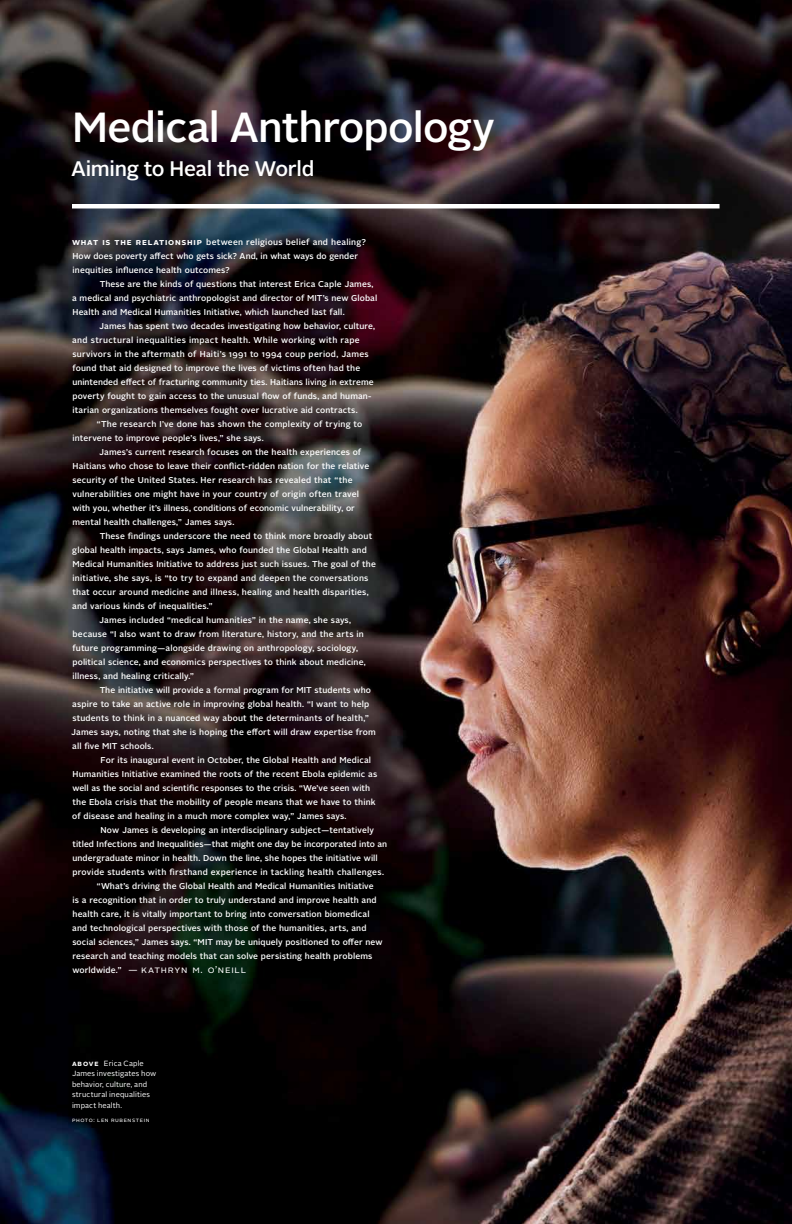
<style>
.page{position:relative;width:792px;height:1224px;background:#fff}
.page>*{position:absolute;margin:0;border:0;box-sizing:border-box;transform-origin:0 0}
.t1{font:500 42px "Alright Sans";letter-spacing:-.02em;color:#fff}
.t2{font:500 21px "Alright Sans";letter-spacing:-.015em;color:#fff}
.t3{font:10px "Alright Sans";letter-spacing:.08em;color:#fff}
.t4{font:500 8.5px/14px "Alright Sans";letter-spacing:.015em;color:#fff}
.t5{font:500 8.5px "Alright Sans";letter-spacing:.035em;color:#fff}
.t6{font:7.5px/10.5px "Alright Sans";letter-spacing:.015em;color:#fff}
.t7{font:6px "Alright Sans";letter-spacing:.095em;color:#fff}
.s1{font-weight:700;font-size:8.8px}
.s2{font-weight:500;font-size:8.5px}
.s3{font-weight:700}
</style>
<div class="page">
<img style="left:0;top:0;width:792px;height:1224px">
<hr style="left:72px;top:204px;width:648px;height:4px;background:#fff">
<h1 class="t1" style="left:72px;top:98px;width:424px">Medical Anthropology</h1>
<h2 class="t2" style="left:71px;top:154px;width:245px">Aiming to Heal the World</h2>
<p class="t4" style="left:72px;top:236px;width:296px"><span class="s1">What is the relationship</span> between religious belief and healing?<br>How does poverty affect who gets sick? And, in what ways do gender inequities influence health outcomes?</p>
<p class="t4" style="left:72px;top:278px;width:307px;text-indent:27px">These are the kinds of questions that interest Erica Caple James, a medical and psychiatric anthropologist and director of MIT’s new Global<br>Health and Medical Humanities Initiative, which launched last fall.</p>
<p class="t4" style="left:99px;top:320px;width:278px">James has spent two decades investigating how behavior, culture,</p>
<p class="t5" style="left:72px;top:335px;width:289px">and structural inequalities impact health. While working with rape</p>
<p class="t4" style="left:72px;top:348px;width:298px">survivors in the aftermath of Haiti’s 1991 to 1994 coup period, James</p>
<p class="t4" style="left:72px;top:362px;width:289px">found that aid designed to improve the lives of victims often had the</p>
<p class="t4" style="left:72px;top:376px;width:303px">unintended effect of fracturing community ties. Haitians living in extreme</p>
<p class="t4" style="left:72px;top:390px;width:301px">poverty fought to gain access to the unusual flow of funds, and human-</p>
<p class="t4" style="left:73px;top:404px;width:287px">itarian organizations themselves fought over lucrative aid contracts.</p>
<p class="t4" style="left:97px;top:418px;width:267px">“The research I’ve done has shown the complexity of trying to</p>
<p class="t4" style="left:73px;top:432px;width:193px">intervene to improve people’s lives,” she says.</p>
<p class="t4" style="left:99px;top:446px;width:264px">James’s current research focuses on the health experiences of</p>
<p class="t4" style="left:73px;top:460px;width:298px">Haitians who chose to leave their conflict-ridden nation for the relative</p>
<p class="t4" style="left:72px;top:474px;width:282px">security of the United States. Her research has revealed that “the</p>
<p class="t4" style="left:72px;top:488px;width:288px">vulnerabilities one might have in your country of origin often travel</p>
<p class="t4" style="left:72px;top:502px;width:284px">with you, whether it’s illness, conditions of economic vulnerability, or</p>
<p class="t4" style="left:72px;top:516px;width:163px">mental health challenges,” James says.</p>
<p class="t4" style="left:100px;top:530px;width:274px">These findings underscore the need to think more broadly about</p>
<p class="t4" style="left:72px;top:544px;width:296px">global health impacts, says James, who founded the Global Health and</p>
<p class="t4" style="left:73px;top:558px;width:305px">Medical Humanities Initiative to address just such issues. The goal of the</p>
<p class="t4" style="left:73px;top:572px;width:297px">initiative, she says, is “to try to expand and deepen the conversations</p>
<p class="t4" style="left:72px;top:586px;width:298px">that occur around medicine and illness, healing and health disparities,</p>
<p class="t4" style="left:72px;top:600px;width:142px">and various kinds of inequalities.”</p>
<p class="t4" style="left:99px;top:614px;width:253px">James included “medical humanities” in the name, she says,</p>
<p class="t4" style="left:73px;top:628px;width:293px">because “I also want to draw from literature, history, and the arts in</p>
<p class="t4" style="left:72px;top:642px;width:287px">future programming — alongside drawing on anthropology, sociology,</p>
<p class="t4" style="left:72px;top:656px;width:295px">political science, and economics perspectives to think about medicine,</p>
<p class="t4" style="left:73px;top:670px;width:123px">illness, and healing critically.”</p>
<p class="t4" style="left:100px;top:684px;width:273px">The initiative will provide a formal program for MIT students who</p>
<p class="t4" style="left:72px;top:698px;width:299px">aspire to take an active role in improving global health. “I want to help</p>
<p class="t4" style="left:72px;top:712px;width:298px">students to think in a nuanced way about the determinants of health,”</p>
<p class="t4" style="left:71px;top:726px;width:306px">James says, noting that she is hoping the effort will draw expertise from</p>
<p class="t4" style="left:72px;top:740px;width:83px">all five MIT schools.</p>
<p class="t4" style="left:101px;top:754px;width:272px">For its inaugural event in October, the Global Health and Medical</p>
<p class="t4" style="left:73px;top:768px;width:306px">Humanities Initiative examined the roots of the recent Ebola epidemic as</p>
<p class="t4" style="left:72px;top:782px;width:299px">well as the social and scientific responses to the crisis. “We’ve seen with</p>
<p class="t4" style="left:72px;top:796px;width:305px">the Ebola crisis that the mobility of people means that we have to think</p>
<p class="t4" style="left:72px;top:810px;width:276px">of disease and healing in a much more complex way,” James says.</p>
<p class="t4" style="left:101px;top:824px;width:275px">Now James is developing an interdisciplinary subject — tentatively</p>
<p class="t4" style="left:72px;top:838px;width:316px">titled Infections and Inequalities — that might one day be incorporated into an</p>
<p class="t4" style="left:72px;top:852px;width:307px">undergraduate minor in health. Down the line, she hopes the initiative will</p>
<p class="t4" style="left:72px;top:866px;width:313px">provide students with firsthand experience in tackling health challenges.</p>
<p class="t4" style="left:97px;top:880px;width:278px">“What’s driving the Global Health and Medical Humanities Initiative</p>
<p class="t4" style="left:73px;top:894px;width:306px">is a recognition that in order to truly understand and improve health and</p>
<p class="t4" style="left:73px;top:908px;width:299px">health care, it is vitally important to bring into conversation biomedical</p>
<p class="t4" style="left:72px;top:922px;width:296px">and technological perspectives with those of the humanities, arts, and</p>
<p class="t4" style="left:72px;top:936px;width:312px">social sciences,” James says. “MIT may be uniquely positioned to offer new</p>
<p class="t4" style="left:72px;top:950px;width:301px">research and teaching models that can solve persisting health problems</p>
<p class="t3" style="left:72px;top:963px;width:175px"><span class="s2">worldwide.”</span> — kathryn m. o’neill</p>
<p class="t6" style="left:72px;top:1058px;width:86px"><span class="s3">above</span> Erica Caple<br>James investigates how behavior, culture, and structural inequalities impact health.</p>
<p class="t7" style="left:72px;top:1116px;width:79px">Photo: Len Rubenstein</p>
</div>
